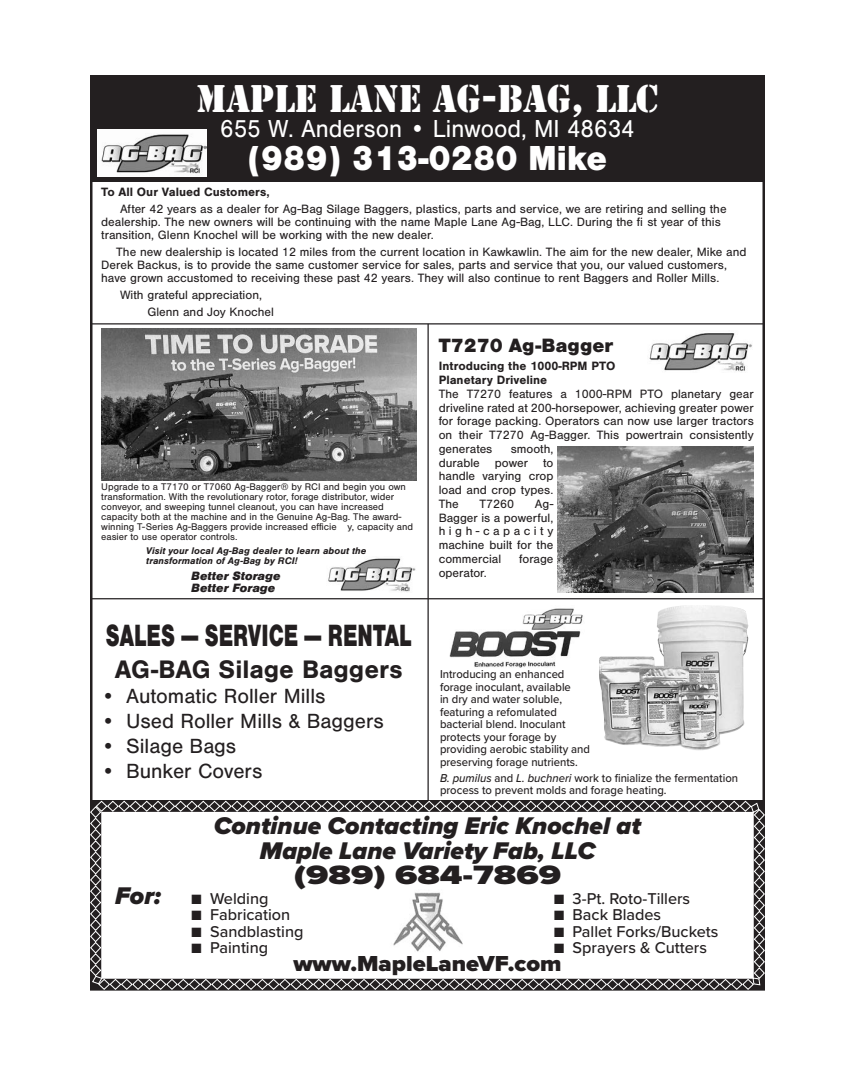
<style>
.page{position:relative;width:855px;height:1080px;background:#fff}
.page>*{position:absolute;margin:0;border:0;box-sizing:border-box;transform-origin:0 0}
.t1{font:36px "Stencil Std";color:#fff;scale:.95 1}
.t2{font:900 36px "Nimbus San";color:#fff;scale:.95 1}
.t3{font:900 31.88px "Nimbus San";color:#231f20;scale:.67 1}
.t4{font:900 27.5px "Proxima Nova";color:#231f20;scale:1.3 1}
.t5{font:700 26.25px "Nimbus San";color:#231f20}
.t6{font:25.5px "Nimbus San";color:#fff;scale:.95 1}
.t7{font:italic 900 25px/25px "Proxima Nova";color:#231f20;text-align:center}
.t8{font:900 22.5px "Proxima Nova";color:#231f20;scale:1.06 1}
.t9{font:21.25px "Nimbus San";color:#231f20}
.t10{font:900 20px "Nimbus San";color:#231f20}
.t11{font:500 16.25px "Proxima Nova";color:#231f20}
.t12{font:12.5px/13.8px "Nimbus San";color:#231f20}
.t13{font:700 12.5px/13.8px "Nimbus San";color:#231f20}
.t14{font:italic 900 12.5px/12.5px "Nimbus San";color:#231f20}
.t15{font:500 11.88px/12.5px "Proxima Nova";color:#231f20;scale:.95 1}
.t16{font:10px/10px "Nimbus San";color:#231f20}
.t17{font:italic 700 10px/10px "Nimbus San";color:#231f20}
.s1{font-style:italic}
.s2{font-weight:900}
</style>
<div class="page">
<div style="left:90px;top:78px;width:675px;height:104px;background:#231f20"></div>
<img style="left:98px;top:129px;width:109px;height:47px">
<hr style="left:90px;top:323px;width:675px;height:1px;background:#231f20">
<hr style="left:90px;top:598px;width:675px;height:1px;background:#231f20">
<svg style="left:90px;top:800px;width:675px;height:191px"></svg>
<img style="left:385px;top:889px;width:84px;height:64px">
<hr style="left:428px;top:324px;width:1px;height:476px;background:#231f20">
<img style="left:599px;top:605px;width:149px;height:145px">
<img style="left:449px;top:608px;width:134px;height:60px">
<img style="left:101px;top:328px;width:315px;height:153px">
<img style="left:328px;top:558px;width:88px;height:34px">
<img style="left:557px;top:447px;width:197px;height:145px">
<img style="left:649px;top:333px;width:103px;height:39px">
<h1 class="t1" style="left:196px;top:79px;width:488px">MAPLE LANE AG-BAG, LLC</h1>
<h3 class="t6" style="left:220px;top:113px;width:438px">655 W. Anderson • Linwood, MI 48634</h3>
<h1 class="t2" style="left:248px;top:137px;width:380px">(989) 313-0280 Mike</h1>
<p class="t13" style="left:101px;top:185px;width:170px">To All Our Valued Customers,</p>
<p class="t12" style="left:101px;top:202px;width:627px;line-height:13.1px;text-indent:19px">After 42 years as a dealer for Ag-Bag Silage Baggers, plastics, parts and service, we are retiring and selling the dealership. The new owners will be continuing with the name Maple Lane Ag-Bag, LLC. During the fi st year of this transition, Glenn Knochel will be working with the new dealer.</p>
<p class="t12" style="left:101px;top:245px;width:647px;line-height:13.1px;text-indent:15px">The new dealership is located 12 miles from the current location in Kawkawlin. The aim for the new dealer, Mike and<br>Derek Backus, is to provide the same customer service for sales, parts and service that you, our valued customers, have grown accustomed to receiving these past 42 years. They will also continue to rent Baggers and Roller Mills.</p>
<p class="t12" style="left:148px;top:286px;width:128px;line-height:16.9px;text-indent:-28px">With grateful appreciation,<br>Glenn and Joy Knochel</p>
<p class="t16" style="left:101px;top:481px;width:313px">Upgrade to a T7170 or T7060 Ag-Bagger® by RCI and begin you own transformation. With the revolutionary rotor, forage distributor, wider conveyor, and sweeping tunnel cleanout, you can have increased capacity both at the machine and in the Genuine Ag‑Bag. The award&shy;winning T-Series Ag-Baggers provide increased efficie y, capacity and easier to use operator controls.</p>
<p class="t17" style="left:146px;top:545px;width:222px">Visit your local Ag-Bag dealer to learn about the transformation of Ag-Bag by RCI!</p>
<p class="t14" style="left:191px;top:569px;width:91px">Better Storage<br>Better Forage</p>
<h2 class="t3" style="left:106px;top:616px;width:458px">SALES — SERVICE — RENTAL</h2>
<h3 class="t5" style="left:115px;top:654px;width:289px">AG-BAG Silage Baggers</h3>
<h3 class="t9" style="left:101px;top:684px;width:226px">• Automatic Roller Mills</h3>
<h3 class="t9" style="left:101px;top:709px;width:284px">• Used Roller Mills &amp; Baggers</h3>
<h3 class="t9" style="left:101px;top:734px;width:136px">• Silage Bags</h3>
<h3 class="t9" style="left:101px;top:759px;width:163px">• Bunker Covers</h3>
<h3 class="t10" style="left:439px;top:333px;width:176px">T7270 Ag-Bagger</h3>
<p class="t13" style="left:439px;top:359px;width:178px">Introducing the 1000-RPM PTO<br>Planetary Driveline</p>
<p class="t12" style="left:439px;top:387px;width:317px;text-align:justify">The T7270 features a 1000-RPM PTO planetary gear driveline rated at 200-horsepower, achieving greater power for forage packing. Operators can now use larger tractors on their T7270 Ag-Bagger. This powertrain consistently generates</p>
<p class="t12" style="left:439px;top:442px;width:116px;text-align:justify;text-indent:72px">smooth, durable power to handle varying crop load and crop types.<br>The</p>
<p class="t12" style="left:480px;top:497px;width:36px">T7260</p>
<p class="t12" style="left:439px;top:497px;width:116px;text-align:justify;text-indent:96px">Ag-Bagger is a powerful, high-capacity machine built for the commercial</p>
<p class="t12" style="left:519px;top:552px;width:36px">forage</p>
<p class="t12" style="left:439px;top:565px;width:50px">operator.</p>
<p class="t15" style="left:440px;top:668px;width:159px">Introducing an enhanced forage inoculant, available<br>in dry and water soluble, featuring a refomulated bacterial blend. Inoculant protects your forage by providing aerobic stability and preserving forage nutrients.</p>
<p class="t15" style="left:440px;top:771px;width:315px"><span class="s1">B. pumilus</span> and <span class="s1">L. buchneri</span> work to finialize the fermentation process to prevent molds and forage heating.</p>
<h3 class="t7" style="left:115px;top:883px;width:48px">For:</h3>
<h3 class="t7" style="left:214px;top:813px;width:428px">Continue Contacting Eric Knochel at<br>Maple Lane Variety Fab, LLC</h3>
<h3 class="t4" style="left:294px;top:859px;width:207px">(989) 684-7869</h3>
<h3 class="t11" style="left:191px;top:889px;width:79px"><span class="s2">■</span> Welding</h3>
<h3 class="t11" style="left:191px;top:905px;width:101px"><span class="s2">■</span> Fabrication</h3>
<h3 class="t11" style="left:191px;top:921px;width:114px"><span class="s2">■</span> Sandblasting</h3>
<h3 class="t11" style="left:191px;top:938px;width:78px"><span class="s2">■</span> Painting</h3>
<h3 class="t11" style="left:554px;top:889px;width:138px"><span class="s2">■</span> 3-Pt. Roto-Tillers</h3>
<h3 class="t11" style="left:554px;top:905px;width:109px"><span class="s2">■</span> Back Blades</h3>
<h3 class="t11" style="left:554px;top:921px;width:166px"><span class="s2">■</span> Pallet Forks/Buckets</h3>
<h3 class="t11" style="left:554px;top:938px;width:155px"><span class="s2">■</span> Sprayers &amp; Cutters</h3>
<h3 class="t8" style="left:293px;top:950px;width:254px">www.MapleLaneVF.com</h3>
</div>
